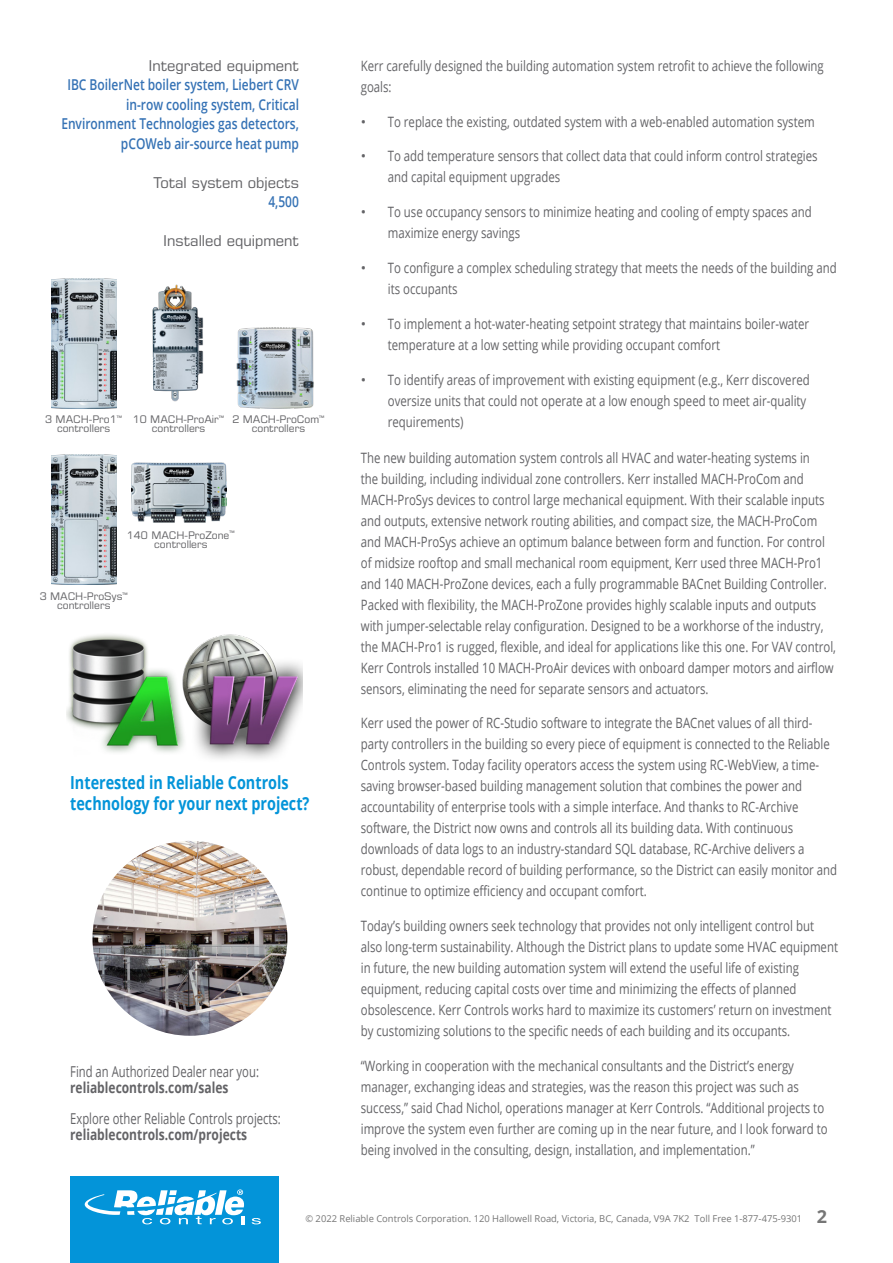
<style>
.page{position:relative;width:893px;height:1263px;background:#fff}
.page>*{position:absolute;margin:0;border:0;box-sizing:border-box;transform-origin:0 0}
.t1{font:700 18px/21px "Open Sans";color:#0394d9;scale:.8 1}
.t2{font:700 18px "Open Sans";color:#767676}
.t3{font:600 15px/19.5px "Open Sans";color:#3572b5;text-align:right;scale:.8 1}
.t4{font:15px/16.5px "Open Sans";color:#636366;scale:.75 1}
.t5{font:15px/19.5px "Eurostile LT Std";color:#636366;text-align:right}
.t6{font:14.25px/21px "Open Sans";color:#636366;scale:.8 1}
.t7{font:14.25px/21px "Open Sans";color:#636366}
.t8{font:10.5px/9px "Eurostile LT Std";color:#636366;text-align:center}
.t9{font:9.45px "Open Sans";color:#767676}
.s1{font-family:"Eurostile LT Std";font-weight:400;color:#636366}
.s2{font-family:"Open Sans";font-weight:600;color:#3572b5}
.s3{font-weight:700}
</style>
<div class="page">
<img style="left:92px;top:841px;width:195px;height:195px;border-radius:97px">
<img style="left:152px;top:284px;width:52px;height:118px">
<img style="left:236px;top:327px;width:78px;height:82px">
<img style="left:52px;top:279px;width:64px;height:130px">
<img style="left:131px;top:462px;width:95px;height:61px">
<div style="left:70px;top:1177px;width:208px;height:86px;background:#0394d9"></div>
<svg style="left:252px;top:1218px;width:9px;height:6px"></svg>
<svg style="left:84px;top:1189px;width:160px;height:35px"></svg>
<img style="left:52px;top:454px;width:64px;height:130px">
<img style="left:67px;top:634px;width:115px;height:119px">
<img style="left:182px;top:634px;width:120px;height:125px">
<p class="t3" style="left:61px;top:55px;width:299px"><span class="s1">Integrated equipment<br></span>IBC BoilerNet boiler system, Liebert CRV in-row cooling system, Critical Environment Technologies gas detectors, pCOWeb air-source heat pump</p>
<p class="t5" style="left:154px;top:172px;width:147px">Total system objects<br><span class="s2">4,500</span></p>
<p class="t5" style="left:163px;top:231px;width:137px">Installed equipment</p>
<p class="t8" style="left:45px;top:415px;width:79px">3 MACH-Pro1<sup>™ </sup>controllers</p>
<p class="t8" style="left:133px;top:415px;width:93px">10 MACH-ProAir<sup>™ </sup>controllers</p>
<p class="t8" style="left:232px;top:415px;width:94px">2 MACH-ProCom<sup>™ </sup>controllers</p>
<p class="t8" style="left:127px;top:531px;width:110px">140 MACH-ProZone<sup>™ </sup>controllers</p>
<p class="t8" style="left:40px;top:592px;width:90px">3 MACH-ProSys<sup>™ </sup>controllers</p>
<p class="t1" style="left:70px;top:772px;width:301px">Interested in Reliable Controls technology for your next project?</p>
<p class="t4" style="left:70px;top:1063px;width:253px">Find an Authorized Dealer near you: <span class="s3">reliablecontrols.com/sales</span></p>
<p class="t4" style="left:70px;top:1110px;width:282px">Explore other Reliable Controls projects: <span class="s3">reliablecontrols.com/projects</span></p>
<p class="t6" style="left:361px;top:55px;width:580px">Kerr carefully designed the building automation system retrofit to achieve the following goals:</p>
<p class="t7" style="left:361px;top:111px;width:455px">• To replace the existing, outdated system with a web-enabled automation system</p>
<p class="t7" style="left:388px;top:145px;width:431px;text-indent:-27px">• To add temperature sensors that collect data that could inform control strategies and capital equipment upgrades</p>
<p class="t7" style="left:388px;top:201px;width:425px;text-indent:-27px">• To use occupancy sensors to minimize heating and cooling of empty spaces and maximize energy savings</p>
<p class="t7" style="left:388px;top:257px;width:450px;text-indent:-27px">• To configure a complex scheduling strategy that meets the needs of the building and its occupants</p>
<p class="t7" style="left:388px;top:313px;width:423px;text-indent:-27px">• To implement a hot-water-heating setpoint strategy that maintains boiler-water temperature at a low setting while providing occupant comfort</p>
<p class="t7" style="left:388px;top:369px;width:423px;text-indent:-27px">• To identify areas of improvement with existing equipment (e.g., Kerr discovered oversize units that could not operate at a low enough speed to meet air-quality requirements)</p>
<p class="t6" style="left:361px;top:446px;width:595px">The new building automation system controls all HVAC and water-heating systems in<br>the building, including individual zone controllers. Kerr installed MACH-ProCom and MACH-ProSys devices to control large mechanical equipment. With their scalable inputs and outputs, extensive network routing abilities, and compact size, the MACH-ProCom and MACH-ProSys achieve an optimum balance between form and function. For control of midsize rooftop and small mechanical room equipment, Kerr used three MACH-Pro1 and 140 MACH-ProZone devices, each a fully programmable BACnet Building Controller.<br>Packed with flexibility, the MACH-ProZone provides highly scalable inputs and outputs with jumper-selectable relay configuration. Designed to be a workhorse of the industry, the MACH-Pro1 is rugged, flexible, and ideal for applications like this one. For VAV control, Kerr Controls installed 10 MACH-ProAir devices with onboard damper motors and airflow sensors, eliminating the need for separate sensors and actuators.</p>
<p class="t6" style="left:361px;top:712px;width:597px">Kerr used the power of RC-Studio software to integrate the BACnet values of all third&shy;party controllers in the building so every piece of equipment is connected to the Reliable Controls system. Today facility operators access the system using RC-WebView, a time&shy;saving browser-based building management solution that combines the power and accountability of enterprise tools with a simple interface. And thanks to RC-Archive software, the District now owns and controls all its building data. With continuous downloads of data logs to an industry-standard SQL database, RC-Archive delivers a robust, dependable record of building performance, so the District can easily monitor and continue to optimize efficiency and occupant comfort.</p>
<p class="t6" style="left:361px;top:915px;width:598px">Today’s building owners seek technology that provides not only intelligent control but also long-term sustainability. Although the District plans to update some HVAC equipment in future, the new building automation system will extend the useful life of existing equipment, reducing capital costs over time and minimizing the effects of planned obsolescence. Kerr Controls works hard to maximize its customers’ return on investment by customizing solutions to the specific needs of each building and its occupants.</p>
<p class="t6" style="left:361px;top:1055px;width:585px">“Working in cooperation with the mechanical consultants and the District’s energy manager, exchanging ideas and strategies, was the reason this project was such as success,” said Chad Nichol, operations manager at Kerr Controls. “Additional projects to improve the system even further are coming up in the near future, and I look forward to being involved in the consulting, design, installation, and implementation.”</p>
<p class="t9" style="left:305px;top:1212px;width:498px">© 2022 Reliable Controls Corporation. 120 Hallowell Road, Victoria, BC, Canada, V9A 7K2 Toll Free 1-877-475-9301</p>
<p class="t2" style="left:817px;top:1203px;width:12px">2</p>
</div>
